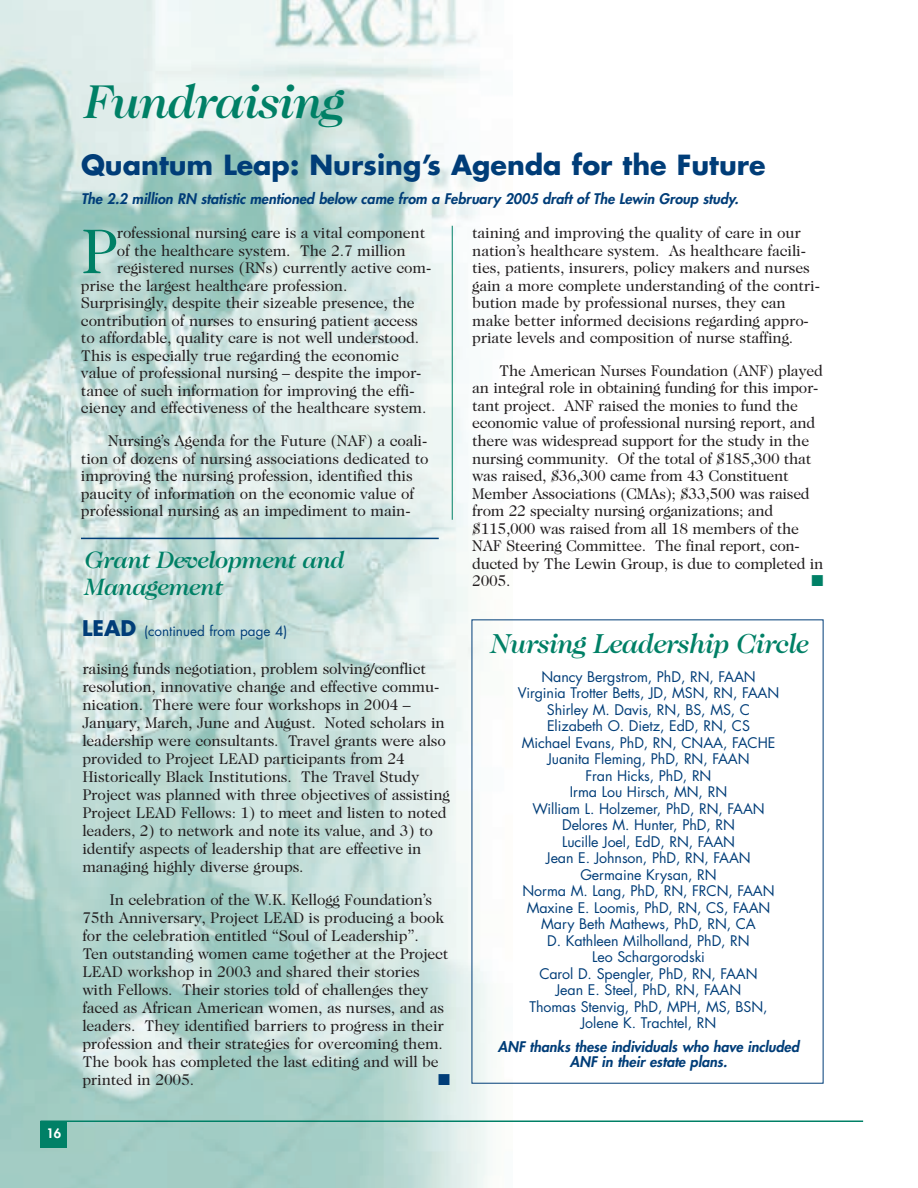
<style>
.page{position:relative;width:918px;height:1188px;background:#fff}
.page>*{position:absolute;margin:0;border:0;box-sizing:border-box;transform-origin:0 0}
.t1{font:63.75px "Caslon Two Twenty Four";color:#008066}
.t2{font:italic 500 48px "Caslon Two Twenty Four";letter-spacing:-.025em;color:#008066}
.t3{font:italic 500 27.75px "Caslon Two Twenty Four";letter-spacing:-.025em;color:#008066}
.t4{font:700 27px "Futura";color:#003d78}
.t5{font:italic 500 24px/27px "Caslon Two Twenty Four";letter-spacing:-.025em;color:#008066}
.t6{font:15.75px/17.5px "Caslon Two Twenty Four";letter-spacing:-.01em;color:#231f20}
.t7{font:15.75px "Zapf Dingbats";color:#008066}
.t8{font:15.75px "Zapf Dingbats";color:#003d78}
.t9{font:14.25px/16.5px "Futura";letter-spacing:-.005em;color:#003d78;text-align:center}
.t10{font:italic 800 14.25px/15.8px "Futura";color:#003d78;text-align:center}
.t11{font:13.5px "Futura";color:#003d78}
.t12{font:800 12.75px "Futura";color:#fff}
.s1{font-weight:700;font-size:21px}
</style>
<div class="page">
<img style="left:0;top:0;width:490px;height:1188px">
<div style="left:40px;top:1121px;width:28px;height:27px;background:#008066"></div>
<hr style="left:40px;top:1120px;width:823px;height:2px;background:#008066">
<hr style="left:452px;top:226px;width:1px;height:294px;background:#008066">
<hr style="left:81px;top:538px;width:358px;height:1px;background:#003d78">
<p class="t12" style="left:47px;top:1128px;width:16px">16</p>
<h2 class="t2" style="left:82px;top:83px;width:262px">Fundraising</h2>
<h3 class="t4" style="left:81px;top:152px;width:686px">Quantum Leap: Nursing’s Agenda for the Future</h3>
<p class="t10" style="left:81px;top:192px;width:659px">The 2.2 million RN statistic mentioned below came from a February 2005 draft of The Lewin Group study.</p>
<h1 class="t1" style="left:81px;top:227px;width:38px">P</h1>
<p class="t6" style="left:117px;top:225px;width:310px">rofessional nursing care is a vital component</p>
<p class="t6" style="left:117px;top:243px;width:291px">of the healthcare system. The 2.7 million</p>
<p class="t6" style="left:117px;top:260px;width:316px">registered nurses (RNs) currently active com-</p>
<p class="t6" style="left:81px;top:278px;width:268px">prise the largest healthcare profession.</p>
<p class="t6" style="left:81px;top:295px;width:335px">Surprisingly, despite their sizeable presence, the</p>
<p class="t6" style="left:81px;top:313px;width:338px">contribution of nurses to ensuring patient access</p>
<p class="t6" style="left:81px;top:330px;width:340px">to affordable, quality care is not well understood.</p>
<p class="t6" style="left:81px;top:348px;width:319px">This is especially true regarding the economic</p>
<p class="t6" style="left:81px;top:365px;width:342px">value of professional nursing – despite the impor-</p>
<p class="t6" style="left:81px;top:383px;width:335px">tance of such information for improving the effi-</p>
<p class="t6" style="left:81px;top:400px;width:347px">ciency and effectiveness of the healthcare system.</p>
<p class="t6" style="left:81px;top:433px;width:349px;text-indent:27px">Nursing’s Agenda for the Future (NAF) a coali&shy;tion of dozens of nursing associations dedicated to improving the nursing profession, identified this paucity of information on the economic value of professional nursing as an impediment to main-</p>
<h3 class="t5" style="left:84px;top:548px;width:262px">Grant Development and<br>Management</h3>
<p class="t11" style="left:82px;top:625px;width:207px"><span class="s1">LEAD</span> (continued from page 4)</p>
<p class="t6" style="left:82px;top:661px;width:369px;line-height:18px">raising funds negotiation, problem solving/conflict resolution, innovative change and effective commu&shy;nication. There were four workshops in 2004 – January, March, June and August. Noted scholars in leadership were consultants. Travel grants were also provided to Project LEAD participants from 24<br>Historically Black Institutions. The Travel Study Project was planned with three objectives of assisting Project LEAD Fellows: 1) to meet and listen to noted leaders, 2) to network and note its value, and 3) to identify aspects of leadership that are effective in managing highly diverse groups.</p>
<p class="t6" style="left:82px;top:892px;width:368px;line-height:18px;text-indent:27px">In celebration of the W.K. Kellogg Foundation’s 75th Anniversary, Project LEAD is producing a book for the celebration entitled “Soul of Leadership”.<br>Ten outstanding women came together at the Project LEAD workshop in 2003 and shared their stories with Fellows. Their stories told of challenges they faced as African American women, as nurses, and as leaders. They identified barriers to progress in their profession and their strategies for overcoming them.<br>The book has completed the last editing and will be printed in 2005.</p>
<p class="t8" style="left:438px;top:1070px;width:13px">■</p>
<p class="t6" style="left:472px;top:225px;width:349px">taining and improving the quality of care in our nation’s healthcare system. As healthcare facili&shy;ties, patients, insurers, policy makers and nurses gain a more complete understanding of the contri&shy;bution made by professional nurses, they can make better informed decisions regarding appro&shy;priate levels and composition of nurse staffing.</p>
<p class="t6" style="left:472px;top:363px;width:353px;text-indent:27px">The American Nurses Foundation (ANF) played an integral role in obtaining funding for this impor&shy;tant project. ANF raised the monies to fund the economic value of professional nursing report, and there was widespread support for the study in the nursing community. Of the total of $185,300 that was raised, $36,300 came from 43 Constituent Member Associations (CMAs); $33,500 was raised from 22 specialty nursing organizations; and $115,000 was raised from all 18 members of the NAF Steering Committee. The final report, con&shy;ducted by The Lewin Group, is due to completed in 2005.</p>
<p class="t7" style="left:812px;top:572px;width:13px">■</p>
<h3 class="t3" style="left:490px;top:633px;width:320px">Nursing Leadership Circle</h3>
<p class="t9" style="left:518px;top:669px;width:263px">Nancy Bergstrom, PhD, RN, FAAN<br>Virginia Trotter Betts, JD, MSN, RN, FAAN<br>Shirley M. Davis, RN, BS, MS, C<br>Elizabeth O. Dietz, EdD, RN, CS<br>Michael Evans, PhD, RN, CNAA, FACHE<br>Juanita Fleming, PhD, RN, FAAN<br>Fran Hicks, PhD, RN<br>Irma Lou Hirsch, MN, RN<br>William L. Holzemer, PhD, RN, FAAN<br>Delores M. Hunter, PhD, RN<br>Lucille Joel, EdD, RN, FAAN<br>Jean E. Johnson, PhD, RN, FAAN<br>Germaine Krysan, RN<br>Norma M. Lang, PhD, RN, FRCN, FAAN<br>Maxine E. Loomis, PhD, RN, CS, FAAN<br>Mary Beth Mathews, PhD, RN, CA<br>D. Kathleen Milholland, PhD, RN<br>Leo Schargorodski<br>Carol D. Spengler, PhD, RN, FAAN<br>Jean E. Steel, PhD, RN, FAAN<br>Thomas Stenvig, PhD, MPH, MS, BSN,<br>Jolene K. Trachtel, RN</p>
<p class="t10" style="left:498px;top:1039px;width:303px">ANF thanks these individuals who have included<br>ANF in their estate plans.</p>
</div>
